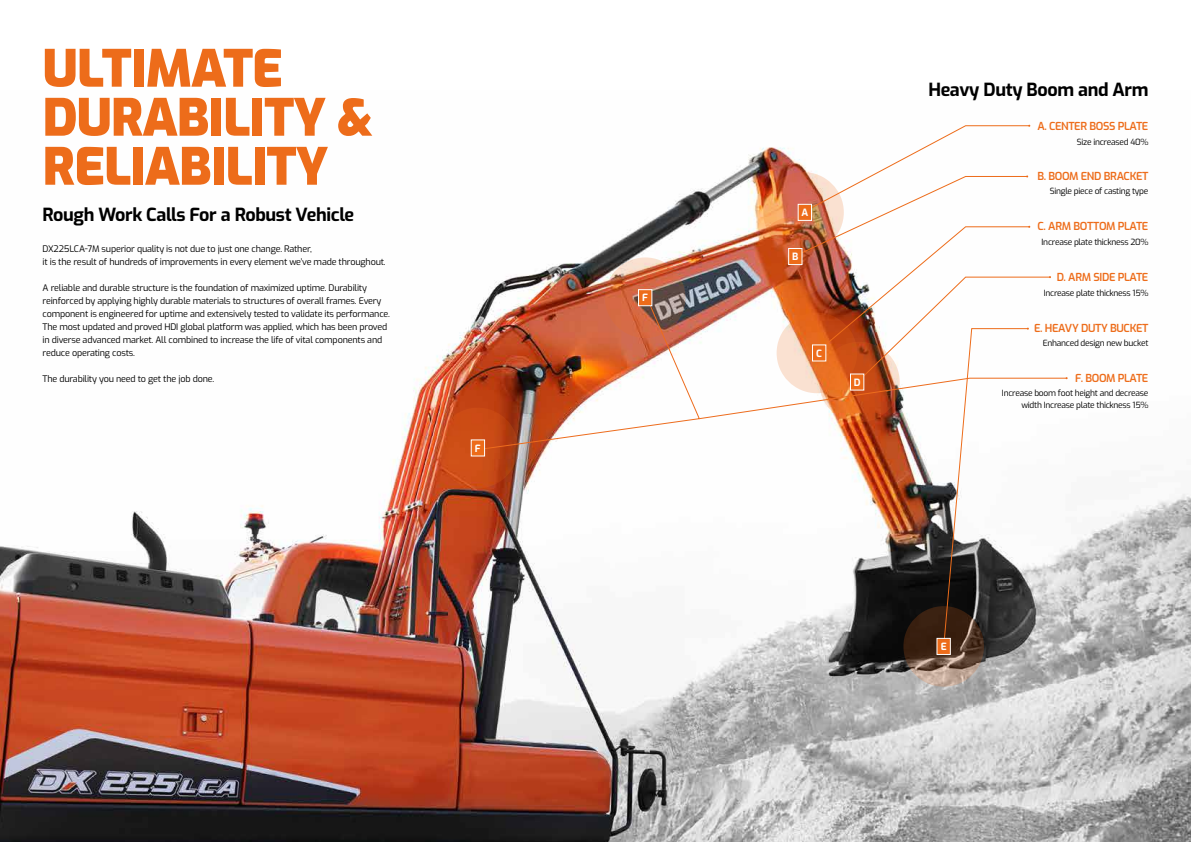
<style>
.page{position:relative;width:1191px;height:842px;background:#fff}
.page>*{position:absolute;margin:0;border:0;box-sizing:border-box;transform-origin:0 0}
.t1{font:900 51px/49px "Exo";letter-spacing:-.02em;color:#ed6c1a}
.t2{font:700 18px "Exo";letter-spacing:-.02em;color:#000}
.t3{font:600 11px "Exo";letter-spacing:-.03em;color:#ed6c1a}
.t4{font:700 10px "Exo";color:#fff}
.t5{font:9px/13px "Exo";letter-spacing:-.02em;color:#000}
.t6{font:8.5px/12px "Exo";letter-spacing:-.03em;color:#000;text-align:right}
</style>
<div class="page">
<img style="left:0;top:124px;width:1191px;height:718px">
<svg style="left:437px;top:408px;width:81px;height:80px;background:#ce501a"></svg>
<svg style="left:903px;top:606px;width:81px;height:81px;background:#967d6e"></svg>
<img style="left:470px;top:125px;width:597px;height:530px">
<h1 class="t1" style="left:43px;top:41px;width:332px">ULTIMATE<br>DURABILITY &amp;<br>RELIABILITY</h1>
<h2 class="t2" style="left:43px;top:201px;width:313px">Rough Work Calls For a Robust Vehicle</h2>
<p class="t5" style="left:43px;top:241px;width:345px">DX225LCA-7M superior quality is not due to just one change. Rather,<br>it is the result of hundreds of improvements in every element we’ve made throughout.</p>
<p class="t5" style="left:43px;top:280px;width:349px">A reliable and durable structure is the foundation of maximized uptime. Durability reinforced by applying highly durable materials to structures of overall frames. Every component is engineered for uptime and extensively tested to validate its performance.<br>The most updated and proved HDI global platform was applied, which has been proved in diverse advanced market. All combined to increase the life of vital components and reduce operating costs.</p>
<p class="t5" style="left:43px;top:371px;width:173px">The durability you need to get the job done.</p>
<p class="t4" style="left:475px;top:441px;width:7px">F</p>
<p class="t4" style="left:642px;top:290px;width:7px">F</p>
<p class="t4" style="left:801px;top:205px;width:8px">A</p>
<p class="t4" style="left:792px;top:249px;width:8px">B</p>
<p class="t4" style="left:816px;top:346px;width:7px">C</p>
<p class="t4" style="left:853px;top:375px;width:8px">D</p>
<h2 class="t2" style="left:928px;top:76px;width:222px">Heavy Duty Boom and Arm</h2>
<p class="t3" style="left:1037px;top:118px;width:113px">A. CENTER BOSS PLATE</p>
<p class="t6" style="left:1076px;top:135px;width:73px">Size increased 40%</p>
<p class="t3" style="left:1037px;top:168px;width:112px">B. BOOM END BRACKET</p>
<p class="t6" style="left:1049px;top:185px;width:100px">Single piece of casting type</p>
<p class="t3" style="left:1037px;top:218px;width:112px">C. ARM BOTTOM PLATE</p>
<p class="t6" style="left:1041px;top:235px;width:108px">Increase plate thickness 20%</p>
<p class="t3" style="left:1056px;top:269px;width:93px">D. ARM SIDE PLATE</p>
<p class="t6" style="left:1043px;top:286px;width:106px">Increase plate thickness 15%</p>
<p class="t3" style="left:1034px;top:320px;width:116px">E. HEAVY DUTY BUCKET</p>
<p class="t6" style="left:1042px;top:337px;width:107px">Enhanced design new bucket</p>
<p class="t3" style="left:1075px;top:370px;width:75px">F. BOOM PLATE</p>
<p class="t6" style="left:1002px;top:386px;width:148px">Increase boom foot height and decrease width Increase plate thickness 15%</p>
<p class="t4" style="left:940px;top:639px;width:7px">E</p>
</div>
